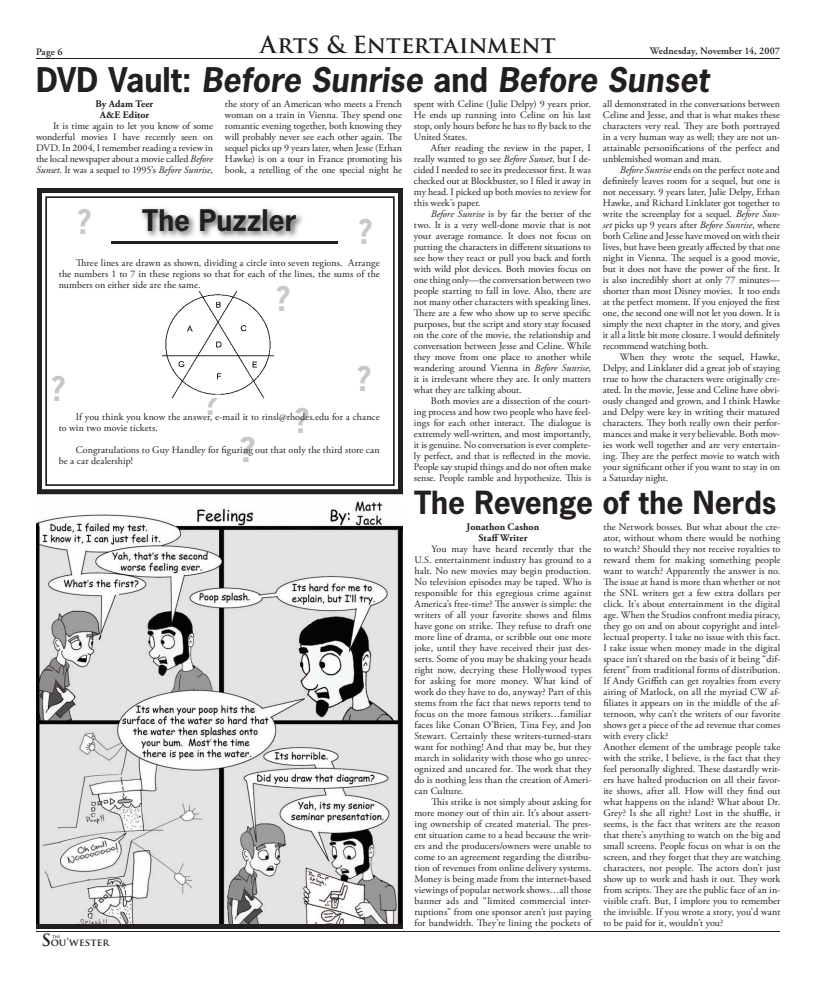
<style>
.page{position:relative;width:816px;height:984px;background:#fff}
.page>*{position:absolute;margin:0;border:0;box-sizing:border-box;transform-origin:0 0}
.t1{font:italic 700 32px "News Gothic Std";color:#231f20}
.t2{font:700 32px "News Gothic Std";color:#c7c8ca}
.t3{font:700 32px "News Gothic Std";color:#c7c8ca;scale:1.11 1}
.t4{font:700 30px "News Gothic Std";color:#231f20}
.t5{font:700 28px "News Gothic Std";color:#231f20}
.t6{font:700 23px "Trajan Pro";letter-spacing:-.005em;color:#231f20}
.t7{font:10px/11px "Adobe Garamond Pro";color:#231f20;text-align:justify}
.t8{font:700 10px/11px "Adobe Garamond Pro";letter-spacing:.005em;color:#231f20;text-align:center}
.t9{font:600 10px "Adobe Garamond Pro";letter-spacing:.005em;color:#231f20}
.t10{font:700 10px "Trajan Pro";letter-spacing:.005em;color:#231f20}
.t11{font:700 3.9px "Trajan Pro";color:#231f20}
.s1{font-style:normal}
.s2{font-style:italic}
.s3{font-size:16.5px}
</style>
<div class="page">
<hr style="left:36px;top:58px;width:744px;height:1px;background:#231f20">
<hr style="left:36px;top:931px;width:744px;height:1px;background:#231f20">
<svg style="left:37px;top:188px;width:366px;height:306px;fill:#231f20"></svg>
<svg style="left:45px;top:196px;width:350px;height:290px"></svg>
<img style="left:139px;top:206px;width:166px;height:34px">
<hr style="left:111px;top:242px;width:227px;height:2px;background:#231f20">
<img style="left:163px;top:292px;width:111px;height:106px">
<img style="left:36px;top:500px;width:367px;height:424px">
<div style="left:36px;top:924px;width:367px;height:5px;background:#231f20"></div>
<p class="t9" style="left:36px;top:47px;width:28px">Page 6</p>
<h3 class="t6" style="left:260px;top:32px;width:297px">Arts &amp; Entertainment</h3>
<p class="t9" style="left:650px;top:47px;width:132px">Wednesday, November 14, 2007</p>
<h1 class="t1" style="left:36px;top:67px;width:674px"><span class="s1">DVD Vault:</span> Before Sunrise <span class="s1">and</span> Before Sunset</h1>
<p class="t8" style="left:96px;top:99px;width:59px">By Adam Teer<br>A&amp;E Editor</p>
<p class="t7" style="left:36px;top:121px;width:179px;text-indent:17px">It is time again to let you know of some wonderful movies I have recently seen on DVD. In 2004, I remember reading a review in the local newspaper about a movie called <span class="s2">Before Sunset</span>. It was a sequel to 1995’s <span class="s2">Before Sunrise</span>,</p>
<p class="t7" style="left:225px;top:99px;width:179px">the story of an American who meets a French woman on a train in Vienna. They spend one romantic evening together, both knowing they will probably never see each other again. The sequel picks up 9 years later, when Jesse (Ethan Hawke) is on a tour in France promoting his book, a retelling of the one special night he</p>
<p class="t7" style="left:414px;top:99px;width:179px">spent with Celine (Julie Delpy) 9 years prior.<br>He ends up running into Celine on his last stop, only hours before he has to fly back to the United States.</p>
<p class="t7" style="left:414px;top:143px;width:179px;text-indent:17px">After reading the review in the paper, I really wanted to go see <span class="s2">Before Sunset</span>, but I de&shy;cided I needed to see its predecessor first. It was checked out at Blockbuster, so I filed it away in my head. I picked up both movies to review for this week’s paper.</p>
<p class="t7" style="left:414px;top:209px;width:179px;text-indent:17px"><span class="s2">Before Sunrise</span> is by far the better of the two. It is a very well-done movie that is not your average romance. It does not focus on putting the characters in different situations to see how they react or pull you back and forth with wild plot devices. Both movies focus on one thing only—the conversation between two people starting to fall in love. Also, there are not many other characters with speaking lines.<br>There are a few who show up to serve specific purposes, but the script and story stay focused on the core of the movie, the relationship and conversation between Jesse and Celine. While they move from one place to another while wandering around Vienna in <span class="s2">Before Sunrise</span>, it is irrelevant where they are. It only matters what they are talking about.</p>
<p class="t7" style="left:414px;top:396px;width:179px;text-indent:17px">Both movies are a dissection of the court&shy;ing process and how two people who have feel&shy;ings for each other interact. The dialogue is extremely well-written, and most importantly, it is genuine. No conversation is ever complete&shy;ly perfect, and that is reflected in the movie.<br>People say stupid things and do not often make sense. People ramble and hypothesize. This is</p>
<h1 class="t2" style="left:77px;top:209px;width:16px">?</h1>
<p class="t7" style="left:59px;top:258px;width:322px;text-indent:17px">Three lines are drawn as shown, dividing a circle into seven regions. Arrange the numbers 1 to 7 in these regions so that for each of the lines, the sums of the numbers on either side are the same.</p>
<h3 class="t5" style="left:142px;top:209px;width:156px">The Puzzler</h3>
<h1 class="t2" style="left:358px;top:219px;width:16px">?</h1>
<h1 class="t2" style="left:276px;top:286px;width:16px">?</h1>
<h1 class="t2" style="left:357px;top:366px;width:16px">?</h1>
<h1 class="t2" style="left:51px;top:376px;width:16px">?</h1>
<h1 class="t2" style="left:205px;top:391px;width:16px">?</h1>
<h1 class="t2" style="left:295px;top:408px;width:16px">?</h1>
<p class="t7" style="left:59px;top:412px;width:322px;text-indent:17px">If you think you know the answer, e-mail it to rinsl@rhodes.edu for a chance to win two movie tickets.</p>
<p class="t7" style="left:59px;top:445px;width:322px;text-indent:17px">Congratulations to Guy Handley for figuring out that only the third store can be a car dealership!</p>
<h1 class="t3" style="left:240px;top:437px;width:16px">?</h1>
<p class="t7" style="left:603px;top:99px;width:179px">all demonstrated in the conversations between Celine and Jesse, and that is what makes these characters very real. They are both portrayed in a very human way as well; they are not un&shy;attainable personifications of the perfect and unblemished woman and man.</p>
<p class="t7" style="left:603px;top:165px;width:179px;text-indent:17px"><span class="s2">Before Sunrise</span> ends on the perfect note and definitely leaves room for a sequel, but one is not necessary. 9 years later, Julie Delpy, Ethan Hawke, and Richard Linklater got together to write the screenplay for a sequel. <span class="s2">Before Sun&shy;set</span> picks up 9 years after <span class="s2">Before Sunrise</span>, where both Celine and Jesse have moved on with their lives, but have been greatly affected by that one night in Vienna. The sequel is a good movie, but it does not have the power of the first. It is also incredibly short at only 77 minutes— shorter than most Disney movies. It too ends at the perfect moment. If you enjoyed the first one, the second one will not let you down. It is simply the next chapter in the story, and gives it all a little bit more closure. I would definitely recommend watching both.</p>
<p class="t7" style="left:603px;top:352px;width:179px;text-indent:17px">When they wrote the sequel, Hawke, Delpy, and Linklater did a great job of staying true to how the characters were originally cre&shy;ated. In the movie, Jesse and Celine have obvi&shy;ously changed and grown, and I think Hawke and Delpy were key in writing their matured characters. They both really own their perfor&shy;mances and make it very believable. Both mov&shy;ies work well together and are very entertain&shy;ing. They are the perfect movie to watch with your significant other if you want to stay in on a Saturday night.</p>
<h2 class="t4" style="left:414px;top:491px;width:364px">The Revenge of the Nerds</h2>
<p class="t10" style="left:41px;top:937px;width:70px"><span class="s3">S</span>ou’wester</p>
<p class="t11" style="left:52px;top:934px;width:10px">The</p>
<p class="t8" style="left:467px;top:522px;width:74px">Jonathon Cashon<br>Staff Writer</p>
<p class="t7" style="left:414px;top:544px;width:179px;text-indent:17px">You may have heard recently that the U.S. entertainment industry has ground to a halt. No new movies may begin production.<br>No television episodes may be taped. Who is responsible for this egregious crime against America’s free-time? The answer is simple: the writers of all your favorite shows and films have gone on strike. They refuse to draft one more line of drama, or scribble out one more joke, until they have received their just des&shy;serts. Some of you may be shaking your heads right now, decrying these Hollywood types for asking for more money. What kind of work do they have to do, anyway? Part of this stems from the fact that news reports tend to focus on the more famous strikers…familiar faces like Conan O’Brien, Tina Fey, and Jon Stewart. Certainly these writers-turned-stars want for nothing! And that may be, but they march in solidarity with those who go unrec&shy;ognized and uncared for. The work that they do is nothing less than the creation of Ameri&shy;can Culture.</p>
<p class="t7" style="left:414px;top:797px;width:179px;text-indent:17px">This strike is not simply about asking for more money out of thin air. It’s about assert&shy;ing ownership of created material. The pres&shy;ent situation came to a head because the writ&shy;ers and the producers/owners were unable to come to an agreement regarding the distribu&shy;tion of revenues from online delivery systems.<br>Money is being made from the internet-based viewings of popular network shows…all those banner ads and “limited commercial inter&shy;ruptions” from one sponsor aren’t just paying for bandwidth. They’re lining the pockets of</p>
<p class="t7" style="left:603px;top:522px;width:179px;text-align:left">the Network bosses. But what about the cre&shy;ator, without whom there would be nothing to watch? Should they not receive royalties to reward them for making something people want to watch? Apparently the answer is no.<br>The issue at hand is more than whether or not the SNL writers get a few extra dollars per click. It’s about entertainment in the digital age. When the Studios confront media piracy, they go on and on about copyright and intel&shy;lectual property. I take no issue with this fact.<br>I take issue when money made in the digital space isn’t shared on the basis of it being “dif&shy;ferent” from traditional forms of distribution.<br>If Andy Griffith can get royalties from every airing of Matlock, on all the myriad CW af&shy;filiates it appears on in the middle of the af&shy;ternoon, why can’t the writers of our favorite shows get a piece of the ad revenue that comes with every click?<br>Another element of the umbrage people take with the strike, I believe, is the fact that they feel personally slighted. These dastardly writ&shy;ers have halted production on all their favor&shy;ite shows, after all. How will they find out what happens on the island? What about Dr.<br>Grey? Is she all right? Lost in the shuffle, it seems, is the fact that writers are the reason that there’s anything to watch on the big and small screens. People focus on what is on the screen, and they forget that they are watching characters, not people. The actors don’t just show up to work and hash it out. They work from scripts. They are the public face of an in&shy;visible craft. But, I implore you to remember the invisible. If you wrote a story, you’d want to be paid for it, wouldn’t you?</p>
</div>
